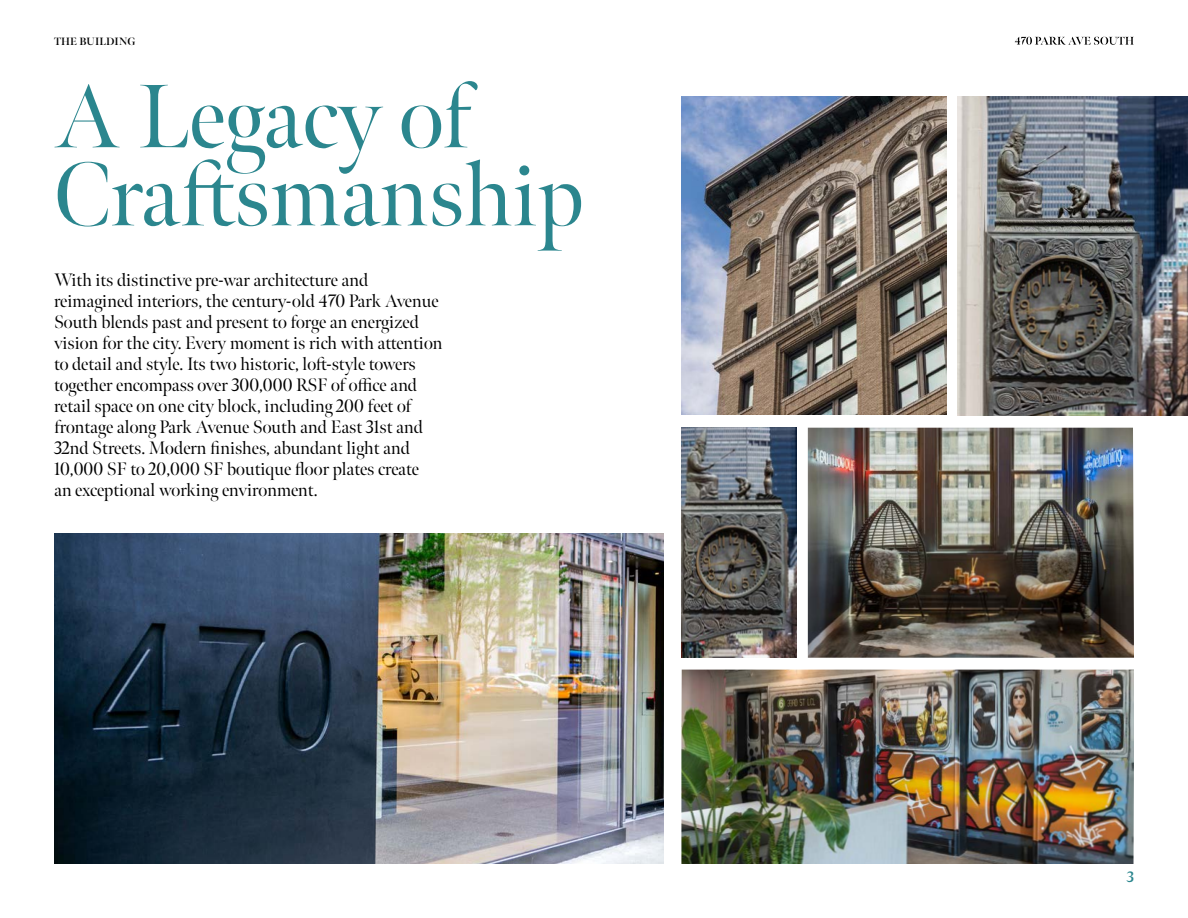
<style>
.page{position:relative;width:1188px;height:918px;background:#fff}
.page>*{position:absolute;margin:0;border:0;box-sizing:border-box;transform-origin:0 0}
.t1{font:90px "Meno Banner";color:#2b868e}
.t2{font:18px/21px "Meno Banner";color:#000}
.t3{font:700 15px "Meno Banner";color:#2b868e}
.t4{font:700 10.65px "Meno Banner";letter-spacing:.01em;color:#000}
</style>
<div class="page">
<svg style="left:1015px;top:37px;width:119px;height:8px"></svg>
<img style="left:957px;top:96px;width:231px;height:319px">
<img style="left:681px;top:670px;width:453px;height:194px">
<img style="left:808px;top:428px;width:326px;height:230px">
<img style="left:681px;top:96px;width:265px;height:319px">
<img style="left:681px;top:428px;width:115px;height:230px">
<img style="left:54px;top:534px;width:609px;height:330px">
<p class="t4" style="left:54px;top:34px;width:83px">THE BUILDING</p>
<p class="t1" style="left:54px;top:62px;width:418px">A Legacy of</p>
<p class="t1" style="left:54px;top:140px;width:531px">Craftsmanship</p>
<p class="t2" style="left:54px;top:269px;width:390px">With its distinctive pre-war architecture and reimagined interiors, the century-old 470 Park Avenue South blends past and present to forge an energized vision for the city. Every moment is rich with attention to detail and style. Its two historic, loft-style towers together encompass over 300,000 RSF of office and retail space on one city block, including 200 feet of frontage along Park Avenue South and East 31st and 32nd Streets. Modern finishes, abundant light and 10,000 SF to 20,000 SF boutique floor plates create</p>
<p class="t2" style="left:54px;top:479px;width:265px">an exceptional working environment.</p>
<p class="t3" style="left:1127px;top:867px;width:9px">3</p>
</div>
